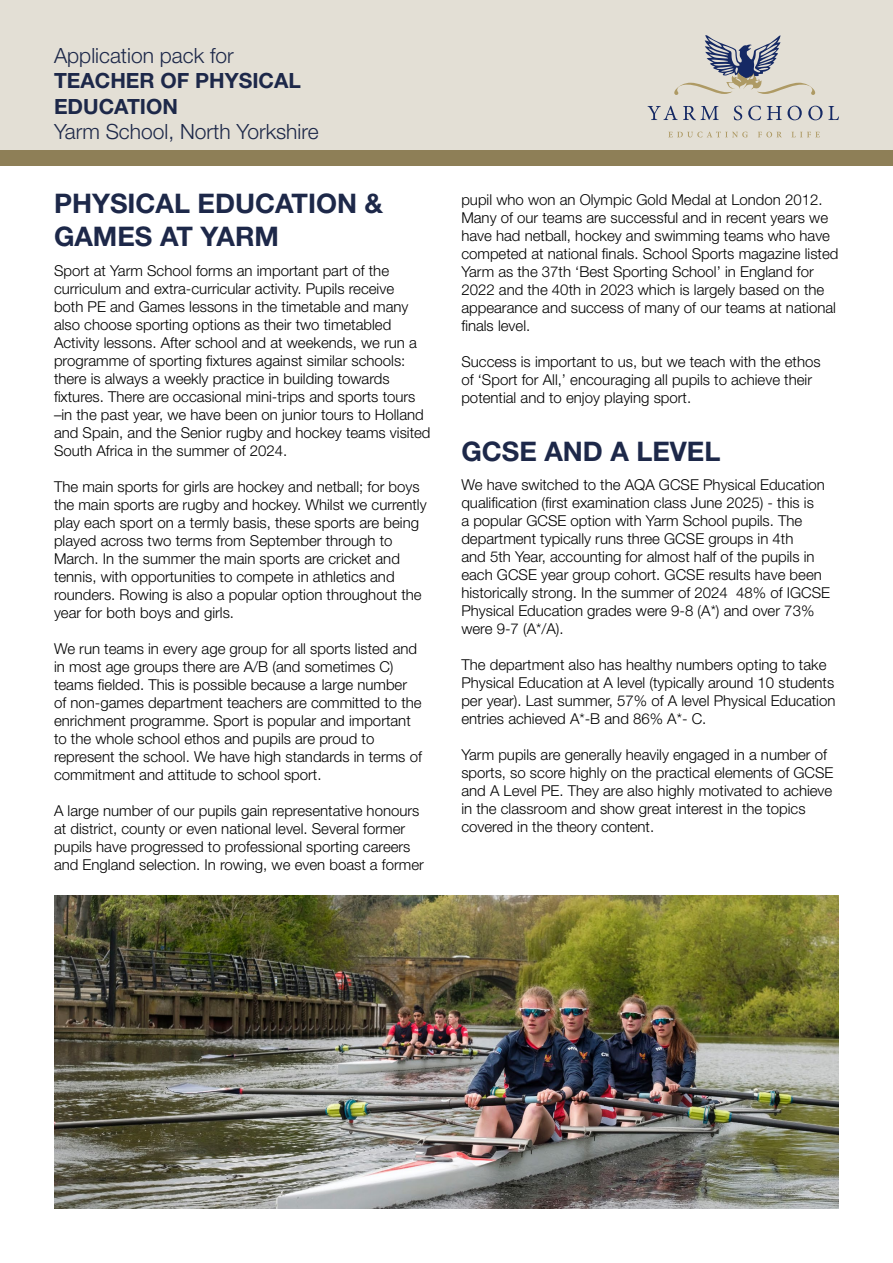
<style>
.page{position:relative;width:893px;height:1263px;background:#fff}
.page>*{position:absolute;margin:0;border:0;box-sizing:border-box;transform-origin:0 0}
.t1{font:700 27px/32.4px "Helvetica Neue LT Std";color:#1d2849}
.t2{font:300 21px "Helvetica Neue LT Std";color:#1d2849}
.t3{font:700 21px/25.2px "Helvetica Neue LT Std";color:#1d2849}
.t4{font:300 15px/18px "Helvetica Neue LT Std";color:#000}
</style>
<div class="page">
<div style="left:0;top:0;width:893px;height:150px;background:#e3dfd5"></div>
<div style="left:0;top:150px;width:893px;height:16px;background:#8e7f57"></div>
<svg style="left:648px;top:106px;width:71px;height:14px"></svg>
<svg style="left:734px;top:106px;width:8px;height:14px"></svg>
<svg style="left:748px;top:106px;width:13px;height:14px"></svg>
<svg style="left:767px;top:106px;width:35px;height:14px"></svg>
<svg style="left:808px;top:106px;width:31px;height:14px"></svg>
<svg style="left:669px;top:132px;width:79px;height:5px"></svg>
<svg style="left:758px;top:132px;width:24px;height:5px"></svg>
<svg style="left:792px;top:132px;width:28px;height:5px"></svg>
<svg style="left:674px;top:35px;width:141px;height:60px"></svg>
<img style="left:54px;top:896px;width:785px;height:313px">
<h2 class="t2" style="left:54px;top:43px;width:181px">Application pack for</h2>
<h2 class="t3" style="left:54px;top:68px;width:248px">TEACHER OF PHYSICAL<br>EDUCATION</h2>
<h2 class="t2" style="left:54px;top:118px;width:266px">Yarm School, North Yorkshire</h2>
<h1 class="t1" style="left:54px;top:187px;width:331px">PHYSICAL EDUCATION &amp;<br>GAMES AT YARM</h1>
<p class="t4" style="left:461px;top:190px;width:379px">pupil who won an Olympic Gold Medal at London 2012.<br>Many of our teams are successful and in recent years we have had netball, hockey and swimming teams who have competed at national finals. School Sports magazine listed Yarm as the 37th ‘Best Sporting School’ in England for 2022 and the 40th in 2023 which is largely based on the appearance and success of many of our teams at national finals level.</p>
<p class="t4" style="left:461px;top:352px;width:361px">Success is important to us, but we teach with the ethos of ‘Sport for All,’ encouraging all pupils to achieve their potential and to enjoy playing sport.</p>
<h1 class="t1" style="left:461px;top:434px;width:261px">GCSE AND A LEVEL</h1>
<p class="t4" style="left:461px;top:475px;width:370px">We have switched to the AQA GCSE Physical Education qualification (first examination class June 2025) - this is<br>a popular GCSE option with Yarm School pupils. The department typically runs three GCSE groups in 4th<br>and 5th Year, accounting for almost half of the pupils in each GCSE year group cohort. GCSE results have been historically strong. In the summer of 2024 48% of IGCSE Physical Education grades were 9-8 (A*) and over 73% were 9-7 (A*/A).</p>
<p class="t4" style="left:461px;top:655px;width:376px">The department also has healthy numbers opting to take Physical Education at A level (typically around 10 students per year). Last summer, 57% of A level Physical Education entries achieved A*-B and 86% A*- C.</p>
<p class="t4" style="left:461px;top:745px;width:374px">Yarm pupils are generally heavily engaged in a number of sports, so score highly on the practical elements of GCSE and A Level PE. They are also highly motivated to achieve in the classroom and show great interest in the topics covered in the theory content.</p>
<p class="t4" style="left:54px;top:261px;width:378px">Sport at Yarm School forms an important part of the curriculum and extra-curricular activity. Pupils receive<br>both PE and Games lessons in the timetable and many also choose sporting options as their two timetabled Activity lessons. After school and at weekends, we run a programme of sporting fixtures against similar schools: there is always a weekly practice in building towards fixtures. There are occasional mini-trips and sports tours –in the past year, we have been on junior tours to Holland and Spain, and the Senior rugby and hockey teams visited South Africa in the summer of 2024.</p>
<p class="t4" style="left:54px;top:477px;width:374px">The main sports for girls are hockey and netball; for boys the main sports are rugby and hockey. Whilst we currently play each sport on a termly basis, these sports are being played across two terms from September through to March. In the summer the main sports are cricket and tennis, with opportunities to compete in athletics and rounders. Rowing is also a popular option throughout the year for both boys and girls.</p>
<p class="t4" style="left:54px;top:639px;width:369px">We run teams in every age group for all sports listed and in most age groups there are A/B (and sometimes C) teams fielded. This is possible because a large number of non-games department teachers are committed to the enrichment programme. Sport is popular and important to the whole school ethos and pupils are proud to represent the school. We have high standards in terms of commitment and attitude to school sport.</p>
<p class="t4" style="left:54px;top:801px;width:371px">A large number of our pupils gain representative honours at district, county or even national level. Several former pupils have progressed to professional sporting careers and England selection. In rowing, we even boast a former</p>
</div>
